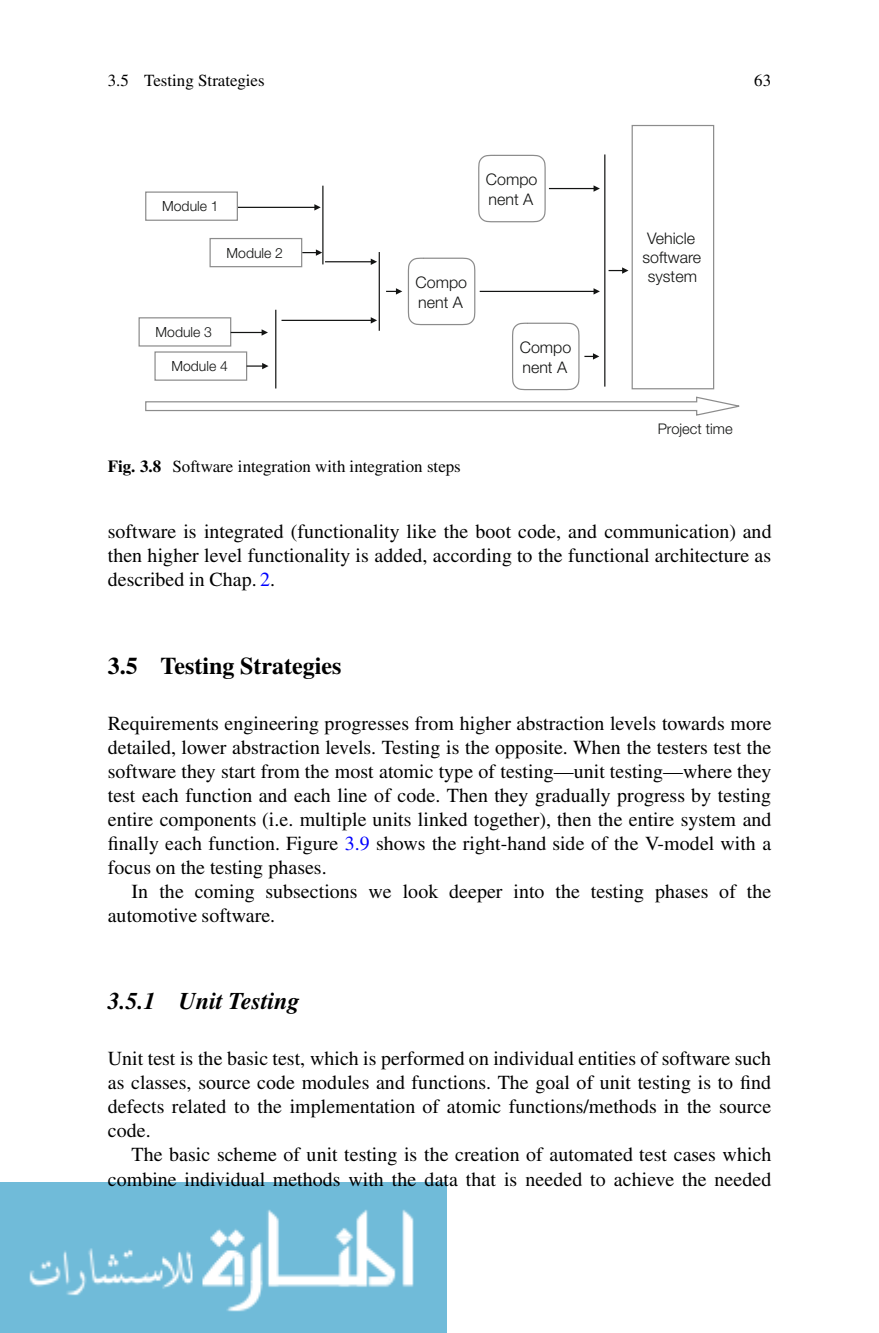
<style>
.page{position:relative;width:879px;height:1333px;background:#fff}
.page>*{position:absolute;margin:0;border:0;box-sizing:border-box;transform-origin:0 0}
.t1{font:700 24px "Kfvwfw Rxcymg Times";color:#000}
.t2{font:italic 700 24px "Tldbbw Yfdfyq Times";color:#000}
.t3{font:20px/24px "Xsfvfw Nvdhvl Times";letter-spacing:.005em;color:#000;text-align:justify}
.t4{font:17px "Xsfvfw Nvdhvl Times";letter-spacing:-.005em;color:#000}
.t5{font:300 16px/19.2px "Snpmgw Knhjvr Helvetica Neue";color:#131413}
.t6{font:300 14.6px "Snpmgw Knhjvr Helvetica Neue";color:#131413}
.t7{font:300 14px "Snpmgw Knhjvr Helvetica Neue";color:#131413}
.s1{font-family:"Kfvwfw Rxcymg Times";font-weight:700}
.s2{color:#00f}
</style>
<div class="page">
<img style="left:0;top:1182px;width:446px;height:150px">
<div style="left:145px;top:191px;width:93px;height:30px;border:1px solid #8c8c8c"></div>
<div style="left:209px;top:238px;width:93px;height:29px;border:1px solid #8c8c8c"></div>
<hr style="left:322px;top:186px;width:1px;height:78px;background:#131413">
<div style="left:138px;top:317px;width:93px;height:29px;border:1px solid #8c8c8c"></div>
<hr style="left:238px;top:207px;width:77px;height:1px;background:#131413">
<svg style="left:314px;top:204px;width:7px;height:6px"></svg>
<svg style="left:478px;top:154px;width:68px;height:69px"></svg>
<div style="left:631px;top:125px;width:83px;height:264px;border:1px solid #8c8c8c"></div>
<hr style="left:604px;top:154px;width:1px;height:232px;background:#131413">
<hr style="left:549px;top:188px;width:45px;height:1px;background:#131413">
<svg style="left:593px;top:185px;width:7px;height:7px"></svg>
<svg style="left:145px;top:249px;width:594px;height:167px"></svg>
<p class="t4" style="left:108px;top:74px;width:158px">3.5 Testing Strategies</p>
<p class="t4" style="left:754px;top:74px;width:18px">63</p>
<p class="t7" style="left:162px;top:201px;width:58px">Module 1</p>
<p class="t7" style="left:226px;top:248px;width:58px">Module 2</p>
<p class="t7" style="left:156px;top:327px;width:58px">Module 3</p>
<p class="t7" style="left:171px;top:361px;width:58px">Module 4</p>
<p class="t5" style="left:486px;top:172px;width:53px">Compo nent A</p>
<p class="t5" style="left:416px;top:274px;width:53px">Compo nent A</p>
<p class="t5" style="left:520px;top:339px;width:53px">Compo nent A</p>
<p class="t4" style="left:108px;top:460px;width:354px"><span class="s1">Fig. 3.8</span> Software integration with integration steps</p>
<p class="t5" style="left:642px;top:230px;width:60px;text-align:center">Vehicle software system</p>
<p class="t6" style="left:658px;top:423px;width:76px">Project time</p>
<p class="t3" style="left:108px;top:521px;width:665px">software is integrated (functionality like the boot code, and communication) and then higher level functionality is added, according to the functional architecture as described in Chap. <span class="s2">2</span>.</p>
<p class="t1" style="left:108px;top:656px;width:235px">3.5 Testing Strategies</p>
<p class="t3" style="left:108px;top:712px;width:665px">Requirements engineering progresses from higher abstraction levels towards more detailed, lower abstraction levels. Testing is the opposite. When the testers test the software they start from the most atomic type of testing—unit testing—where they test each function and each line of code. Then they gradually progress by testing entire components (i.e. multiple units linked together), then the entire system and finally each function. Figure <span class="s2">3.9</span> shows the right-hand side of the V-model with a focus on the testing phases.</p>
<p class="t3" style="left:108px;top:880px;width:665px;text-indent:24px">In the coming subsections we look deeper into the testing phases of the automotive software.</p>
<p class="t2" style="left:108px;top:992px;width:194px">3.5.1 Unit Testing</p>
<p class="t3" style="left:108px;top:1048px;width:665px">Unit test is the basic test, which is performed on individual entities of software such as classes, source code modules and functions. The goal of unit testing is to find defects related to the implementation of atomic functions/methods in the source code.</p>
<p class="t3" style="left:108px;top:1144px;width:665px;text-align:right">The basic scheme of unit testing is the creation of automated test cases which combine individual methods with the data that is needed to achieve the needed</p>
</div>
